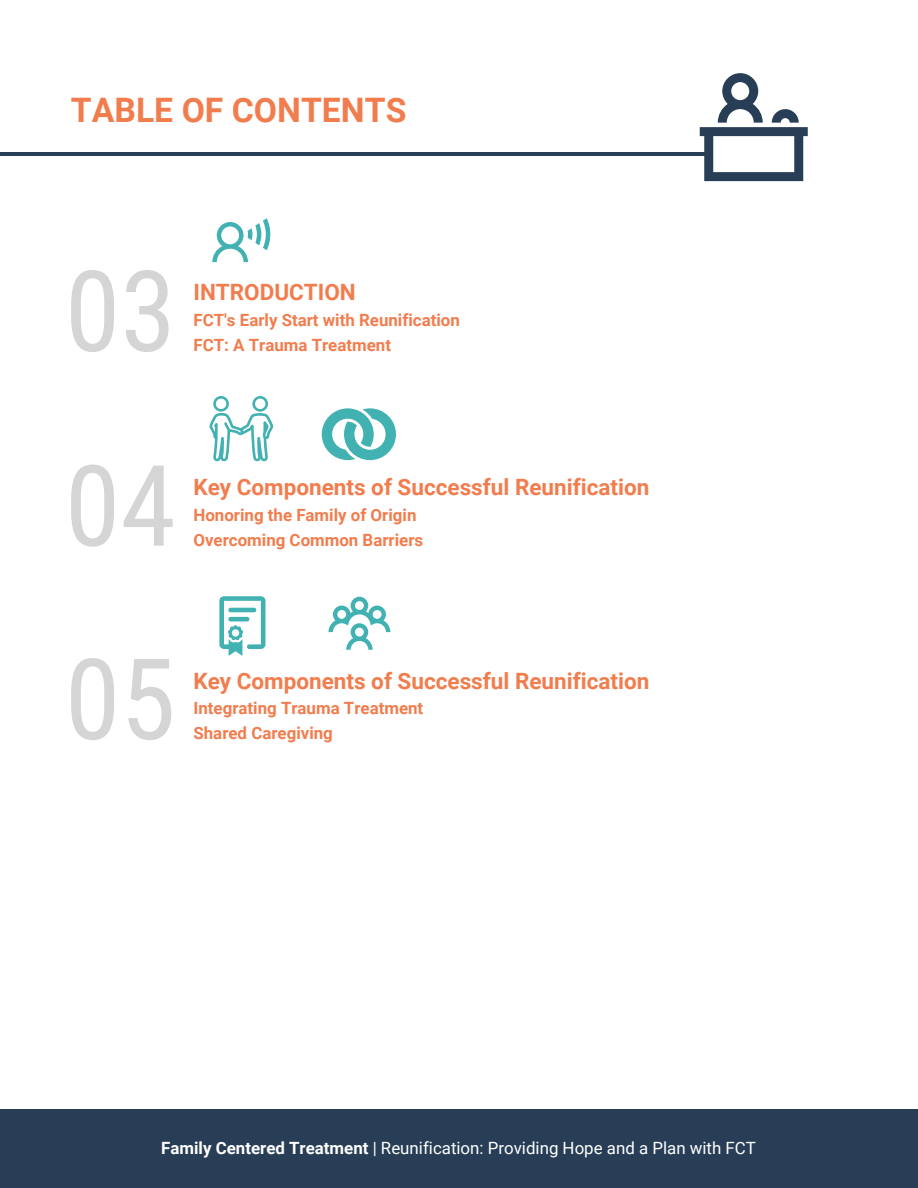
<style>
.page{position:relative;width:918px;height:1188px;background:#fff}
.page>*{position:absolute;margin:0;border:0;box-sizing:border-box;transform-origin:0 0}
.t1{font:112.5px "Roboto Condensed";color:#d5d5d5}
.t2{font:700 33.75px "Roboto";color:#f17d4e}
.t3{font:700 22.5px "Roboto";color:#f17d4e}
.t4{font:700 16.8px "Roboto";color:#f17d4e}
.t5{font:16.8px "Roboto";color:#fff}
.s1{font-weight:700}
</style>
<div class="page">
<div style="left:0;top:1109px;width:918px;height:79px;background:#283e56"></div>
<hr style="left:0;top:152px;width:707px;height:3px;background:#283e56">
<svg style="left:212px;top:218px;width:58px;height:44px"></svg>
<svg style="left:700px;top:73px;width:108px;height:108px"></svg>
<svg style="left:322px;top:408px;width:74px;height:52px"></svg>
<svg style="left:209px;top:396px;width:64px;height:65px"></svg>
<svg style="left:219px;top:596px;width:47px;height:60px"></svg>
<svg style="left:328px;top:597px;width:62px;height:53px"></svg>
<h2 class="t2" style="left:71px;top:86px;width:337px">TABLE OF CONTENTS</h2>
<h1 class="t1" style="left:65px;top:232px;width:113px">03</h1>
<h3 class="t3" style="left:194px;top:277px;width:164px">INTRODUCTION</h3>
<p class="t4" style="left:194px;top:309px;width:268px">FCT's Early Start with Reunification</p>
<p class="t4" style="left:194px;top:333px;width:199px">FCT: A Trauma Treatment</p>
<h1 class="t1" style="left:65px;top:427px;width:113px">04</h1>
<h3 class="t3" style="left:194px;top:471px;width:457px">Key Components of Successful Reunification</h3>
<p class="t4" style="left:194px;top:503px;width:224px">Honoring the Family of Origin</p>
<p class="t4" style="left:194px;top:528px;width:231px">Overcoming Common Barriers</p>
<h1 class="t1" style="left:65px;top:620px;width:113px">05</h1>
<h3 class="t3" style="left:194px;top:665px;width:457px">Key Components of Successful Reunification</h3>
<p class="t4" style="left:194px;top:697px;width:231px">Integrating Trauma Treatment</p>
<p class="t4" style="left:194px;top:721px;width:141px">Shared Caregiving</p>
<p class="t5" style="left:161px;top:1137px;width:596px"><span class="s1">Family Centered Treatment</span> | Reunification: Providing Hope and a Plan with FCT</p>
</div>
